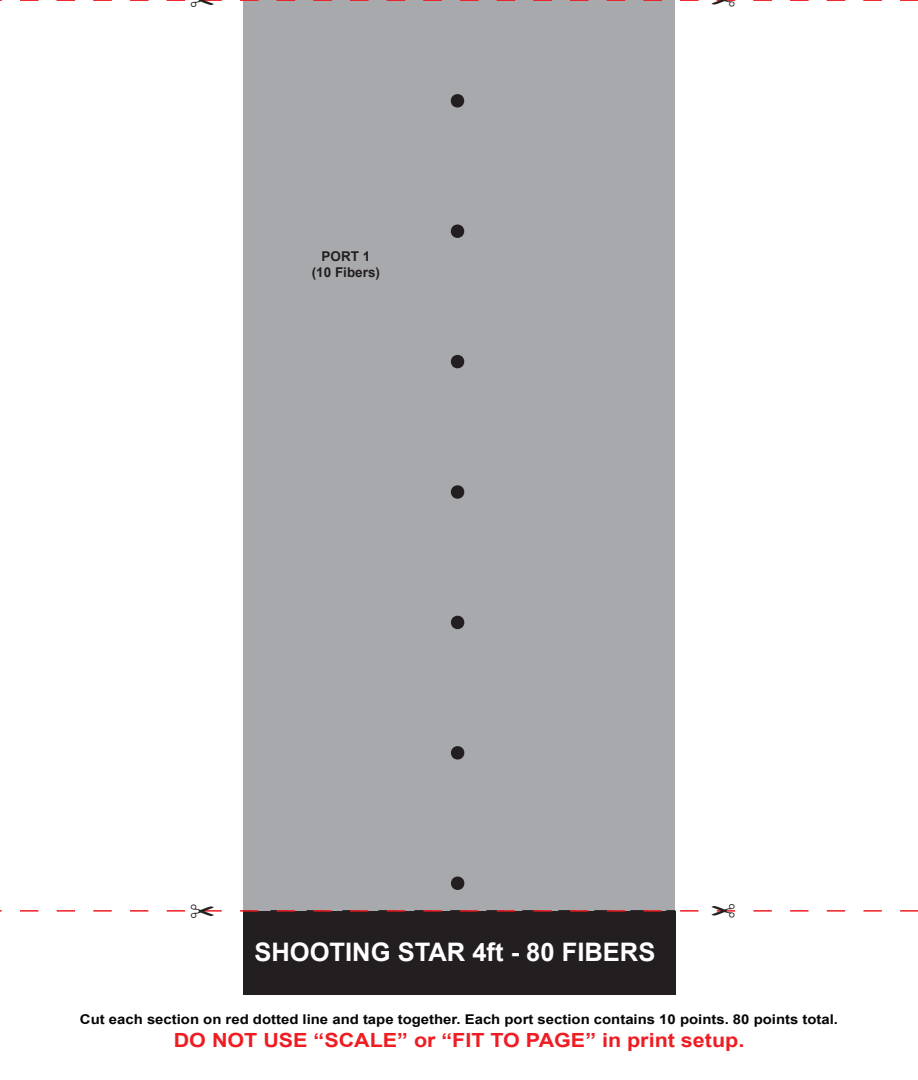
<style>
.page{position:relative;width:918px;height:1080px;background:#fff}
.page>*{position:absolute;margin:0;border:0;box-sizing:border-box;transform-origin:0 0}
.t1{font:700 25.5px "Arial";color:#fff}
.t2{font:700 19.5px "Arial";color:#ee1d23;scale:1.1 1}
.t3{font:700 13.5px "Arial";color:#050504;scale:1.1 1}
.t4{font:700 13.5px/16.2px "Arial";color:#231f20;text-align:center}
</style>
<div class="page">
<div style="left:243px;top:0;width:432px;height:911px;background:#a8a9ad"></div>
<div style="left:243px;top:911px;width:433px;height:84px;background:#231f20"></div>
<svg style="left:450px;top:94px;width:15px;height:14px"></svg>
<svg style="left:450px;top:224px;width:15px;height:14px"></svg>
<svg style="left:450px;top:355px;width:15px;height:14px"></svg>
<svg style="left:450px;top:485px;width:15px;height:14px"></svg>
<svg style="left:451px;top:615px;width:14px;height:15px"></svg>
<svg style="left:451px;top:746px;width:14px;height:14px"></svg>
<svg style="left:451px;top:876px;width:14px;height:14px"></svg>
<svg style="left:20px;top:910px;width:898px;height:2px"></svg>
<svg style="left:20px;top:0;width:898px;height:1px"></svg>
<p class="t4" style="left:312px;top:249px;width:70px">PORT 1 (10 Fibers)</p>
<h1 class="t1" style="left:254px;top:935px;width:403px">SHOOTING STAR 4ft - 80 FIBERS</h1>
<p class="t3" style="left:80px;top:1010px;width:691px">Cut each section on red dotted line and tape together. Each port section contains 10 points. 80 points total.</p>
<h2 class="t2" style="left:174px;top:1027px;width:520px">DO NOT USE “SCALE” or “FIT TO PAGE” in print setup.</h2>
</div>
